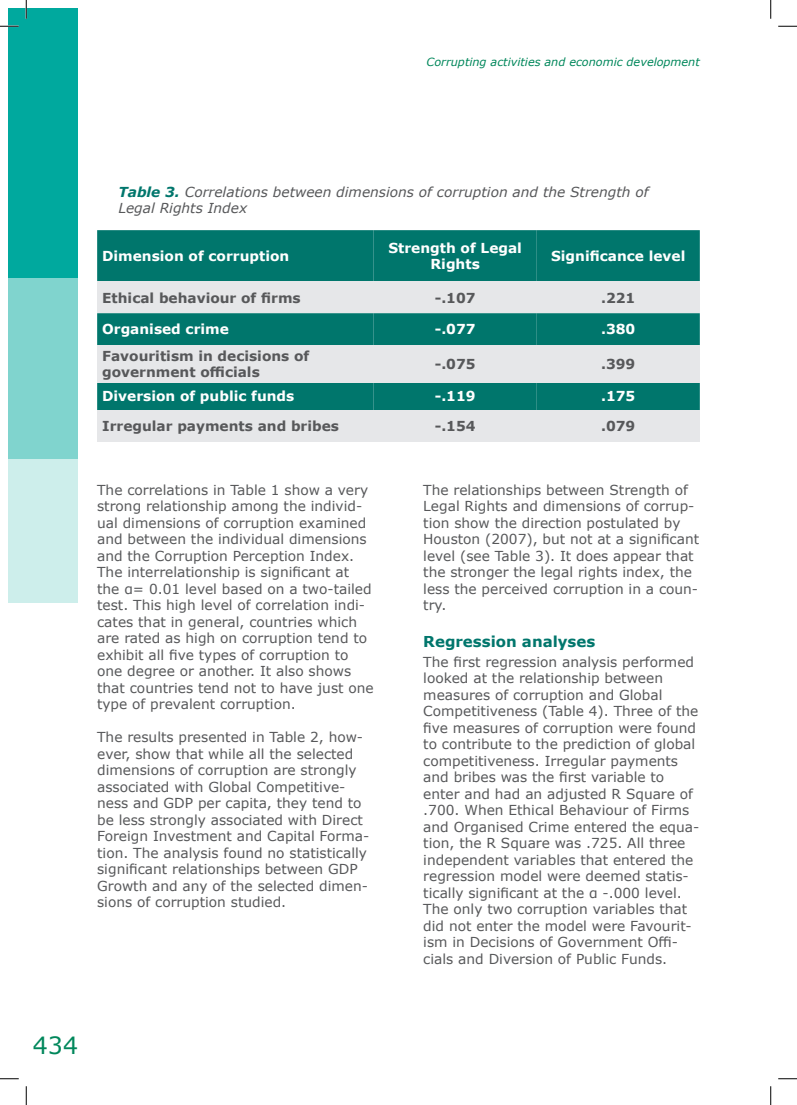
<style>
.page{position:relative;width:797px;height:1105px;background:#fff}
.page>*{position:absolute;margin:0;border:0;box-sizing:border-box;transform-origin:0 0}
.t1{font:23.75px "Verdana";color:#00875b}
.t2{font:700 15px "Verdana";color:#00766c}
.t3{font:13.75px/16.5px "Verdana";color:#57585a}
.t4{font:700 13.75px/16.5px "Verdana";color:#57585a}
.t5{font:700 13.75px/16.5px "Verdana";color:#fff;text-align:center}
.t6{font:italic 13.75px/16.5px "Verdana";color:#57585a}
.t7{font:italic 11.25px "Verdana";color:#00875b}
.s1{font-weight:700;color:#00766c}
</style>
<div class="page">
<div style="left:9px;top:9px;width:69px;height:269px;background:#00a99e"></div>
<div style="left:9px;top:278px;width:69px;height:181px;background:#80d4ce"></div>
<div style="left:9px;top:459px;width:69px;height:144px;background:#cdeeeb"></div>
<div style="left:97px;top:230px;width:276px;height:180px;background:#00766c"></div>
<div style="left:373px;top:230px;width:326px;height:180px;background:#00766c"></div>
<div style="left:97px;top:281px;width:276px;height:32px;background:#e6e7e9"></div>
<div style="left:373px;top:281px;width:163px;height:32px;background:#e6e7e9"></div>
<div style="left:536px;top:281px;width:163px;height:32px;background:#e6e7e9"></div>
<div style="left:97px;top:345px;width:276px;height:37px;background:#e6e7e9"></div>
<div style="left:373px;top:345px;width:163px;height:37px;background:#e6e7e9"></div>
<div style="left:536px;top:345px;width:163px;height:37px;background:#e6e7e9"></div>
<div style="left:97px;top:410px;width:276px;height:32px;background:#e6e7e9"></div>
<div style="left:373px;top:410px;width:163px;height:32px;background:#e6e7e9"></div>
<div style="left:536px;top:410px;width:163px;height:32px;background:#e6e7e9"></div>
<svg style="left:0;top:25px;width:19px;height:2px"></svg>
<svg style="left:778px;top:25px;width:19px;height:2px"></svg>
<svg style="left:0;top:1078px;width:19px;height:1px"></svg>
<svg style="left:778px;top:1078px;width:19px;height:1px"></svg>
<svg style="left:25px;top:0;width:2px;height:19px"></svg>
<svg style="left:25px;top:1086px;width:2px;height:19px"></svg>
<svg style="left:770px;top:0;width:1px;height:19px"></svg>
<svg style="left:770px;top:1086px;width:1px;height:19px"></svg>
<p class="t7" style="left:426px;top:54px;width:275px">Corrupting activities and economic development</p>
<p class="t6" style="left:118px;top:183px;width:531px"><span class="s1">Table 3.</span> Correlations between dimensions of corruption and the Strength of<br>Legal Rights Index</p>
<p class="t5" style="left:102px;top:247px;width:189px">Dimension of corruption</p>
<p class="t5" style="left:388px;top:239px;width:135px">Strength of Legal<br>Rights</p>
<p class="t5" style="left:551px;top:247px;width:136px">Significance level</p>
<p class="t4" style="left:102px;top:289px;width:200px">Ethical behaviour of firms</p>
<p class="t4" style="left:435px;top:289px;width:42px">-.107</p>
<p class="t4" style="left:601px;top:289px;width:36px">.221</p>
<p class="t5" style="left:102px;top:321px;width:128px">Organised crime</p>
<p class="t5" style="left:435px;top:321px;width:42px">-.077</p>
<p class="t5" style="left:601px;top:321px;width:36px">.380</p>
<p class="t4" style="left:102px;top:347px;width:209px">Favouritism in decisions of government officials</p>
<p class="t4" style="left:435px;top:355px;width:42px">-.075</p>
<p class="t4" style="left:601px;top:355px;width:36px">.399</p>
<p class="t5" style="left:102px;top:388px;width:194px">Diversion of public funds</p>
<p class="t5" style="left:435px;top:388px;width:42px">-.119</p>
<p class="t5" style="left:601px;top:388px;width:36px">.175</p>
<p class="t4" style="left:102px;top:418px;width:238px">Irregular payments and bribes</p>
<p class="t4" style="left:435px;top:418px;width:42px">-.154</p>
<p class="t4" style="left:601px;top:418px;width:36px">.079</p>
<p class="t3" style="left:97px;top:481px;width:278px">The correlations in Table 1 show a very strong relationship among the individ&shy;ual dimensions of corruption examined and between the individual dimensions and the Corruption Perception Index.<br>The interrelationship is significant at the α= 0.01 level based on a two-tailed test. This high level of correlation indi&shy;cates that in general, countries which are rated as high on corruption tend to exhibit all five types of corruption to one degree or another. It also shows that countries tend not to have just one type of prevalent corruption.</p>
<p class="t3" style="left:97px;top:729px;width:274px">The results presented in Table 2, how&shy;ever, show that while all the selected dimensions of corruption are strongly associated with Global Competitive&shy;ness and GDP per capita, they tend to be less strongly associated with Direct Foreign Investment and Capital Forma&shy;tion. The analysis found no statistically significant relationships between GDP Growth and any of the selected dimen&shy;sions of corruption studied.</p>
<p class="t3" style="left:423px;top:481px;width:277px">The relationships between Strength of Legal Rights and dimensions of corrup&shy;tion show the direction postulated by Houston (2007), but not at a significant level (see Table 3). It does appear that the stronger the legal rights index, the less the perceived corruption in a coun&shy;try.</p>
<p class="t2" style="left:423px;top:631px;width:173px">Regression analyses</p>
<p class="t3" style="left:423px;top:653px;width:277px">The first regression analysis performed looked at the relationship between measures of corruption and Global Competitiveness (Table 4). Three of the five measures of corruption were found to contribute to the prediction of global competitiveness. Irregular payments and bribes was the first variable to enter and had an adjusted R Square of .700. When Ethical Behaviour of Firms and Organised Crime entered the equa&shy;tion, the R Square was .725. All three independent variables that entered the regression model were deemed statis&shy;tically significant at the α -.000 level.<br>The only two corruption variables that did not enter the model were Favourit&shy;ism in Decisions of Government Offi&shy;cials and Diversion of Public Funds.</p>
<h1 class="t1" style="left:33px;top:1029px;width:47px">434</h1>
</div>
